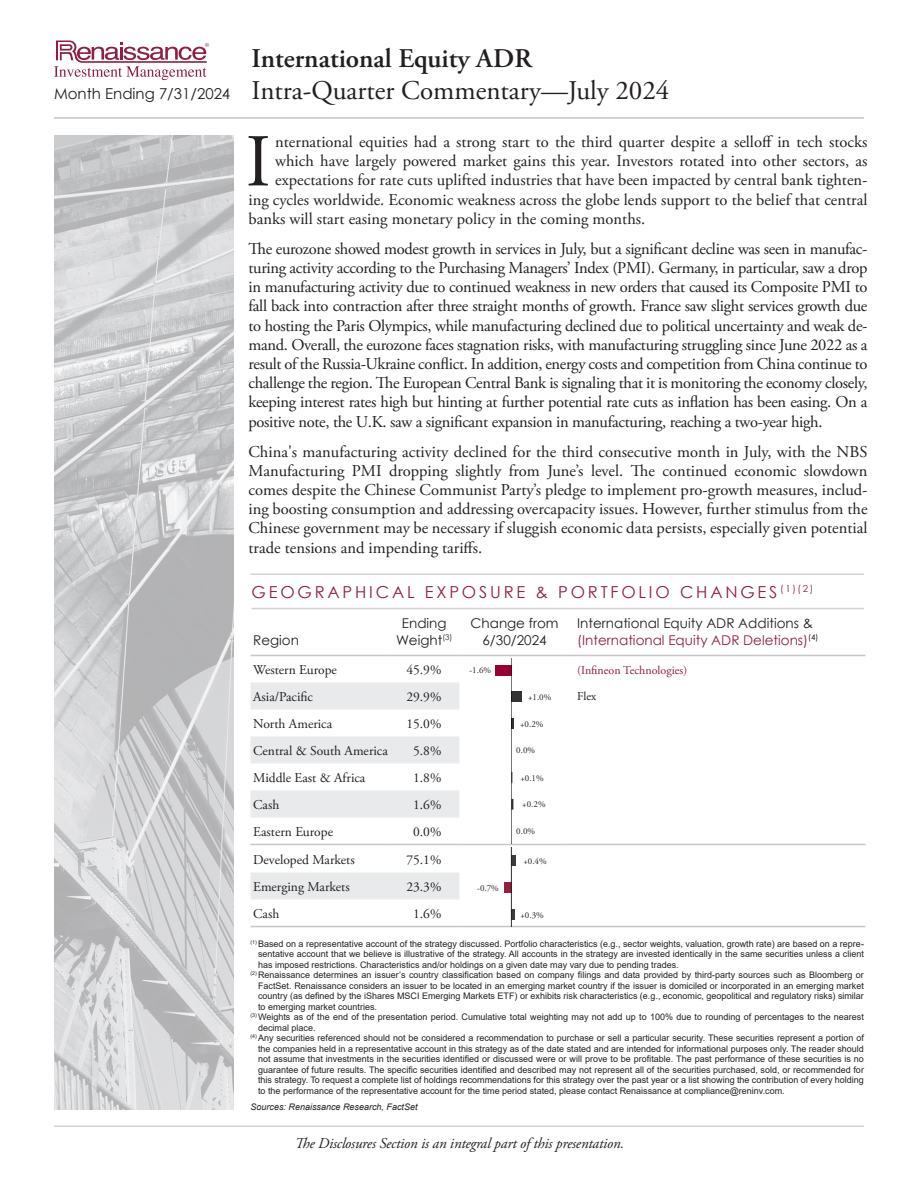
<style>
.page{position:relative;width:918px;height:1188px;background:#fff}
.page>*{position:absolute;margin:0;border:0;box-sizing:border-box;transform-origin:0 0}
.Commentaries_Body{font:74.4px "Adobe Garamond Pro";color:#231f20}
.t1{font:27px/32.4px "Adobe Garamond Pro";color:#231f20}
.Commentaries_Body-2{font:16.5px/19.2px "Adobe Garamond Pro";color:#231f20;text-align:justify}
.t2{font:16.5px "Century Gothic";letter-spacing:.17em;color:#8f1f40}
.t3{font:italic 15px "Adobe Garamond Pro";letter-spacing:-.01em;color:#231f20}
.t4{font:13.5px "Adobe Garamond Pro";color:#231f20}
.t5{font:13.5px/16.2px "Century Gothic";color:#8f1f40}
.t6{font:13.5px/16.2px "Century Gothic";color:#231f20;text-align:center}
.t7{font:12px "Adobe Garamond Pro";color:#8f1f40}
.t8{font:12px "Adobe Garamond Pro";color:#231f20}
.Page_disclosures{font:9px/10.5px "Arial";color:#231f20;text-align:justify}
.t9{font:9px "Adobe Garamond Pro";color:#231f20}
.t10{font:italic 9px "Arial";color:#231f20}
.s1{font-weight:600}
.s2{font-family:"Century Gothic";font-size:15px}
.s3{color:#231f20}
</style>
<div class="page">
<svg style="left:54px;top:40px;width:155px;height:40px"></svg>
<hr style="left:54px;top:117px;width:810px;height:2px;background:#c5c6c8">
<div style="left:250px;top:873px;width:209px;height:27px;background:#e9eaeb"></div>
<hr style="left:459px;top:926px;width:105px;height:1px;background:#c5c6c8">
<hr style="left:564px;top:926px;width:301px;height:1px;background:#c5c6c8">
<hr style="left:250px;top:926px;width:140px;height:1px;background:#c5c6c8">
<hr style="left:390px;top:926px;width:69px;height:1px;background:#c5c6c8">
<svg style="left:250px;top:682px;width:209px;height:135px"></svg>
<hr style="left:250px;top:655px;width:140px;height:1px;background:#c5c6c8">
<hr style="left:390px;top:655px;width:69px;height:1px;background:#c5c6c8">
<hr style="left:459px;top:655px;width:105px;height:1px;background:#c5c6c8">
<hr style="left:564px;top:655px;width:301px;height:1px;background:#c5c6c8">
<hr style="left:250px;top:844px;width:140px;height:1px;background:#c5c6c8">
<hr style="left:390px;top:844px;width:69px;height:1px;background:#c5c6c8">
<hr style="left:459px;top:844px;width:105px;height:1px;background:#c5c6c8">
<hr style="left:564px;top:844px;width:301px;height:1px;background:#c5c6c8">
<hr style="left:54px;top:1125px;width:810px;height:2px;background:#d2d3d5">
<img style="left:54px;top:135px;width:180px;height:975px">
<div style="left:495px;top:665px;width:16px;height:11px;background:#903"></div>
<div style="left:511px;top:692px;width:11px;height:10px;background:#333"></div>
<hr style="left:511px;top:658px;width:1px;height:186px;background:#000">
<hr style="left:252px;top:608px;width:612px;height:1px;background:#d2d3d5">
<hr style="left:250px;top:573px;width:614px;height:2px;background:#d2d3d5">
<hr style="left:511px;top:855px;width:4px;height:11px;background:#3c3c3d">
<div style="left:504px;top:882px;width:7px;height:11px;background:#94213b"></div>
<svg style="left:512px;top:909px;width:2px;height:11px"></svg>
<hr style="left:511px;top:847px;width:1px;height:80px;background:#231f20">
<h2 class="t1" style="left:54px;top:43px;width:617px;text-indent:198px"><span class="s1">International Equity ADR<br></span><span class="s2">Month Ending 7/31/2024</span> Intra-Quarter Commentary—July 2024</h2>
<p class="Commentaries_Body" style="left:246px;top:117px;width:27px">I</p>
<p class="Commentaries_Body-2" style="left:275px;top:133px;width:594px">nternational equities had a strong start to the third quarter despite a selloff in tech stocks</p>
<p class="Commentaries_Body-2" style="left:275px;top:152px;width:594px">which have largely powered market gains this year. Investors rotated into other sectors, as</p>
<p class="Commentaries_Body-2" style="left:275px;top:171px;width:594px">expectations for rate cuts uplifted industries that have been impacted by central bank tighten-</p>
<p class="Commentaries_Body-2" style="left:249px;top:190px;width:620px">ing cycles worldwide. Economic weakness across the globe lends support to the belief that central</p>
<p class="Commentaries_Body-2" style="left:249px;top:210px;width:398px">banks will start easing monetary policy in the coming months.</p>
<p class="Commentaries_Body-2" style="left:249px;top:240px;width:621px">The eurozone showed modest growth in services in July, but a significant decline was seen in manufac&shy;turing activity according to the Purchasing Managers’ Index (PMI). Germany, in particular, saw a drop in manufacturing activity due to continued weakness in new orders that caused its Composite PMI to fall back into contraction after three straight months of growth. France saw slight services growth due to hosting the Paris Olympics, while manufacturing declined due to political uncertainty and weak de&shy;mand. Overall, the eurozone faces stagnation risks, with manufacturing struggling since June 2022 as a result of the Russia-Ukraine conflict. In addition, energy costs and competition from China continue to challenge the region. The European Central Bank is signaling that it is monitoring the economy closely, keeping interest rates high but hinting at further potential rate cuts as inflation has been easing. On a positive note, the U.K. saw a significant expansion in manufacturing, reaching a two-year high.</p>
<p class="Commentaries_Body-2" style="left:249px;top:442px;width:621px">China's manufacturing activity declined for the third consecutive month in July, with the NBS Manufacturing PMI dropping slightly from June’s level. The continued economic slowdown comes despite the Chinese Communist Party’s pledge to implement pro-growth measures, includ&shy;ing boosting consumption and addressing overcapacity issues. However, further stimulus from the Chinese government may be necessary if sluggish economic data persists, especially given potential trade tensions and impending tariffs.</p>
<p class="t2" style="left:252px;top:580px;width:563px">GEOGRAPHICAL EXPOSURE &amp; PORTFOLIO CHANGES <sup>(1)(2)</sup></p>
<p class="t6" style="left:253px;top:632px;width:47px">Region</p>
<p class="t6" style="left:396px;top:615px;width:58px">Ending<br>Weight<sup>(3)</sup></p>
<p class="t6" style="left:471px;top:615px;width:90px">Change from<br>6/30/2024</p>
<p class="t5" style="left:577px;top:615px;width:243px"><span class="s3">International Equity ADR Additions &amp; </span>(International Equity ADR Deletions)<sup>(4)</sup></p>
<p class="t4" style="left:253px;top:662px;width:85px">Western Europe</p>
<p class="t4" style="left:406px;top:662px;width:37px">45.9%</p>
<p class="t7" style="left:577px;top:663px;width:112px">(Infineon Technologies)</p>
<p class="t4" style="left:253px;top:689px;width:61px">Asia/Pacific</p>
<p class="t4" style="left:406px;top:689px;width:37px">29.9%</p>
<p class="t8" style="left:577px;top:689px;width:21px">Flex</p>
<p class="t4" style="left:253px;top:716px;width:80px">North America</p>
<p class="t4" style="left:406px;top:716px;width:37px">15.0%</p>
<p class="t4" style="left:253px;top:743px;width:136px">Central &amp; South America</p>
<p class="t4" style="left:413px;top:743px;width:30px">5.8%</p>
<p class="t4" style="left:253px;top:770px;width:114px">Middle East &amp; Africa</p>
<p class="t4" style="left:413px;top:770px;width:30px">1.8%</p>
<p class="t4" style="left:253px;top:797px;width:28px">Cash</p>
<p class="t4" style="left:413px;top:797px;width:30px">1.6%</p>
<p class="t4" style="left:253px;top:823px;width:81px">Eastern Europe</p>
<p class="t4" style="left:413px;top:823px;width:30px">0.0%</p>
<p class="t9" style="left:469px;top:665px;width:23px">-1.6%</p>
<p class="t9" style="left:528px;top:692px;width:25px">+1.0%</p>
<p class="t9" style="left:520px;top:719px;width:25px">+0.2%</p>
<p class="t9" style="left:516px;top:745px;width:20px">0.0%</p>
<p class="t9" style="left:520px;top:773px;width:25px">+0.1%</p>
<p class="t9" style="left:522px;top:799px;width:25px">+0.2%</p>
<p class="t9" style="left:516px;top:826px;width:20px">0.0%</p>
<p class="t4" style="left:253px;top:852px;width:103px">Developed Markets</p>
<p class="t4" style="left:406px;top:852px;width:37px">75.1%</p>
<p class="t4" style="left:253px;top:879px;width:98px">Emerging Markets</p>
<p class="t4" style="left:406px;top:879px;width:37px">23.3%</p>
<p class="t4" style="left:253px;top:905px;width:28px">Cash</p>
<p class="t4" style="left:413px;top:905px;width:30px">1.6%</p>
<p class="t9" style="left:477px;top:883px;width:23px">-0.7%</p>
<p class="t9" style="left:523px;top:856px;width:25px">+0.4%</p>
<p class="t9" style="left:520px;top:910px;width:25px">+0.3%</p>
<p class="Page_disclosures" style="left:258px;top:939px;width:607px;text-indent:-8px"><sup>(1)</sup> Based on a representative account of the strategy discussed. Portfolio characteristics (e.g., sector weights, valuation, growth rate) are based on a repre&shy;sentative account that we believe is illustrative of the strategy. All accounts in the strategy are invested identically in the same securities unless a client has imposed restrictions. Characteristics and/or holdings on a given date may vary due to pending trades.</p>
<p class="Page_disclosures" style="left:258px;top:970px;width:607px;text-indent:-8px"><sup>(2)</sup> Renaissance determines an issuer’s country classification based on company filings and data provided by third-party sources such as Bloomberg or FactSet. Renaissance considers an issuer to be located in an emerging market country if the issuer is domiciled or incorporated in an emerging market country (as defined by the iShares MSCI Emerging Markets ETF) or exhibits risk characteristics (e.g., economic, geopolitical and regulatory risks) similar to emerging market countries.</p>
<p class="Page_disclosures" style="left:258px;top:1012px;width:607px;text-indent:-8px"><sup>(3)</sup> Weights as of the end of the presentation period. Cumulative total weighting may not add up to 100% due to rounding of percentages to the nearest decimal place.</p>
<p class="Page_disclosures" style="left:258px;top:1033px;width:607px;text-indent:-8px"><sup>(4)</sup> Any securities referenced should not be considered a recommendation to purchase or sell a particular security. These securities represent a portion of the companies held in a representative account in this strategy as of the date stated and are intended for informational purposes only. The reader should not assume that investments in the securities identified or discussed were or will prove to be profitable. The past performance of these securities is no guarantee of future results. The specific securities identified and described may not represent all of the securities purchased, sold, or recommended for this strategy. To request a complete list of holdings recommendations for this strategy over the past year or a list showing the contribution of every holding to the performance of the representative account for the time period stated, please contact Renaissance at compliance@reninv.com.</p>
<p class="t10" style="left:250px;top:1101px;width:169px">Sources: Renaissance Research, FactSet</p>
<p class="t3" style="left:295px;top:1134px;width:331px">The Disclosures Section is an integral part of this presentation.</p>
</div>
